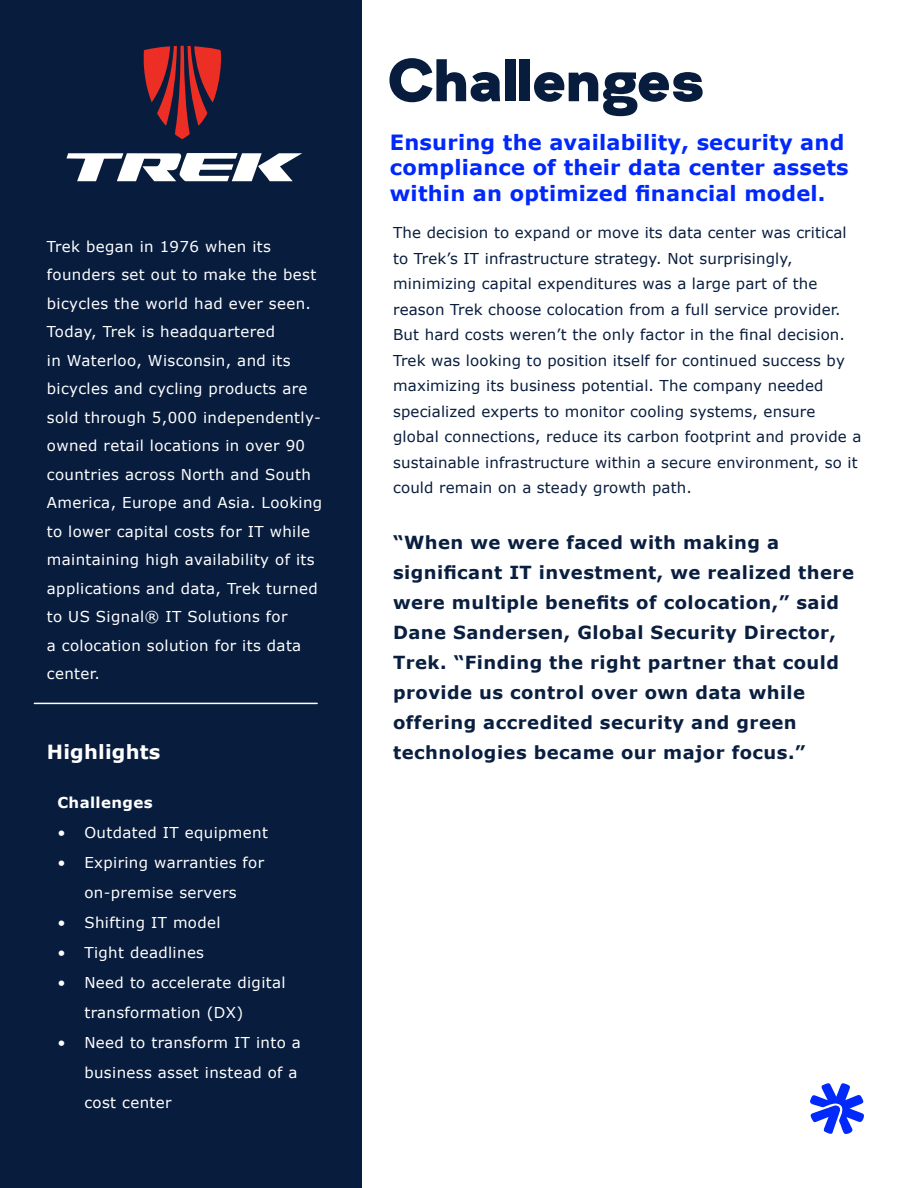
<style>
.page{position:relative;width:918px;height:1188px;background:#fff}
.page>*{position:absolute;margin:0;border:0;box-sizing:border-box;transform-origin:0 0}
.t1{font:60px "Gabriel Sans Black";letter-spacing:.005em;color:#081d3e}
.t2{font:700 21px/25.2px "Verdana";letter-spacing:.01em;color:#0028fb}
.t3{font:700 19.5px "Verdana";letter-spacing:.01em;color:#fff}
.t4{font:700 18px/30px "Verdana";letter-spacing:.025em;color:#0a1f40}
.t5{font:15px/28.5px "Verdana";letter-spacing:.025em;color:#fff}
.t6{font:15px/25.5px "Verdana";letter-spacing:.01em;color:#081d3e}
.t7{font:700 15px "Verdana";letter-spacing:.025em;color:#fff}
</style>
<div class="page">
<div style="left:0;top:0;width:362px;height:1188px;background:#081d3e"></div>
<hr style="left:34px;top:703px;width:283px;height:1px;background:#fff">
<svg style="left:810px;top:1083px;width:54px;height:51px"></svg>
<svg style="left:67px;top:153px;width:235px;height:28px"></svg>
<svg style="left:143px;top:45px;width:79px;height:94px"></svg>
<p class="t5" style="left:47px;top:233px;width:277px">Trek began in 1976 when its founders set out to make the best bicycles the world had ever seen.<br>Today, Trek is headquartered<br>in Waterloo, Wisconsin, and its bicycles and cycling products are sold through 5,000 independently&shy;owned retail locations in over 90 countries across North and South<br>America, Europe and Asia. Looking to lower capital costs for IT while maintaining high availability of its applications and data, Trek turned to US Signal® IT Solutions for<br>a colocation solution for its data center.</p>
<h3 class="t3" style="left:47px;top:744px;width:115px">Highlights</h3>
<p class="t7" style="left:57px;top:797px;width:97px">Challenges</p>
<p class="t5" style="left:57px;top:820px;width:212px">• Outdated IT equipment</p>
<p class="t5" style="left:57px;top:849px;width:208px;line-height:30px;text-align:center">• Expiring warranties for on-premise servers</p>
<p class="t5" style="left:57px;top:910px;width:165px">• Shifting IT model</p>
<p class="t5" style="left:57px;top:940px;width:148px">• Tight deadlines</p>
<p class="t5" style="left:84px;top:969px;width:203px;line-height:30px;text-indent:-27px">• Need to accelerate digital transformation (DX)</p>
<p class="t5" style="left:84px;top:1029px;width:218px;line-height:30px;text-indent:-27px">• Need to transform IT into a business asset instead of a cost center</p>
<h1 class="t1" style="left:390px;top:56px;width:317px">Challenges</h1>
<h2 class="t2" style="left:390px;top:132px;width:460px">Ensuring the availability, security and compliance of their data center assets within an optimized financial model.</h2>
<p class="t6" style="left:393px;top:221px;width:470px">The decision to expand or move its data center was critical to Trek’s IT infrastructure strategy. Not surprisingly, minimizing capital expenditures was a large part of the reason Trek choose colocation from a full service provider.<br>But hard costs weren’t the only factor in the final decision.<br>Trek was looking to position itself for continued success by maximizing its business potential. The company needed specialized experts to monitor cooling systems, ensure global connections, reduce its carbon footprint and provide a sustainable infrastructure within a secure environment, so it could remain on a steady growth path.</p>
<p class="t4" style="left:393px;top:529px;width:462px">“When we were faced with making a significant IT investment, we realized there were multiple benefits of colocation,” said Dane Sandersen, Global Security Director, Trek. “Finding the right partner that could provide us control over own data while offering accredited security and green technologies became our major focus.”</p>
</div>
